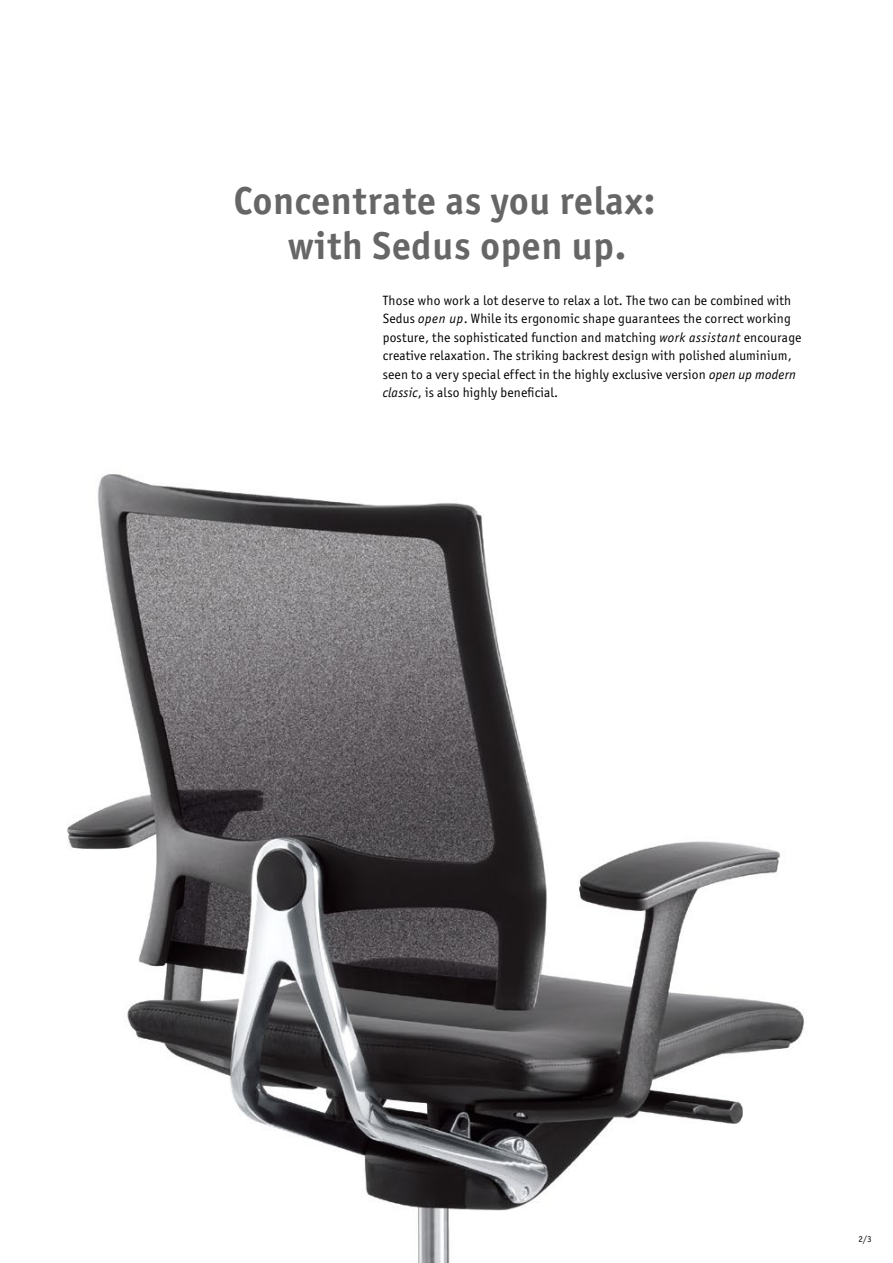
<style>
.page{position:relative;width:893px;height:1263px;background:#fff}
.page>*{position:absolute;margin:0;border:0;box-sizing:border-box;transform-origin:0 0}
.Headline_26pt{font:700 39px "Officina San Itc T";letter-spacing:.02em;color:#666}
.Headline_26pt-2{font:13.5px/18.6px "Officina San Itc T";letter-spacing:.015em;color:#000}
.t1{font:9px "Officina San Itc T";color:#000}
.s1{font-style:italic}
</style>
<div class="page">
<img style="left:67px;top:474px;width:737px;height:789px">
<p class="Headline_26pt" style="left:234px;top:176px;width:423px">Concentrate as you relax:</p>
<p class="Headline_26pt" style="left:288px;top:221px;width:340px">with Sedus open up.</p>
<p class="Headline_26pt-2" style="left:383px;top:291px;width:420px">Those who work a lot deserve to relax a lot. The two can be combined with Sedus <span class="s1">open up</span>. While its ergonomic shape guarantees the correct working posture, the sophisticated function and matching <span class="s1">work assistant</span> encourage creative relaxation. The striking backrest design with polished aluminium, seen to a very special effect in the highly exclusive version <span class="s1">open up modern classic</span>, is also highly beneficial.</p>
<p class="t1" style="left:858px;top:1233px;width:15px">2/3</p>
</div>
